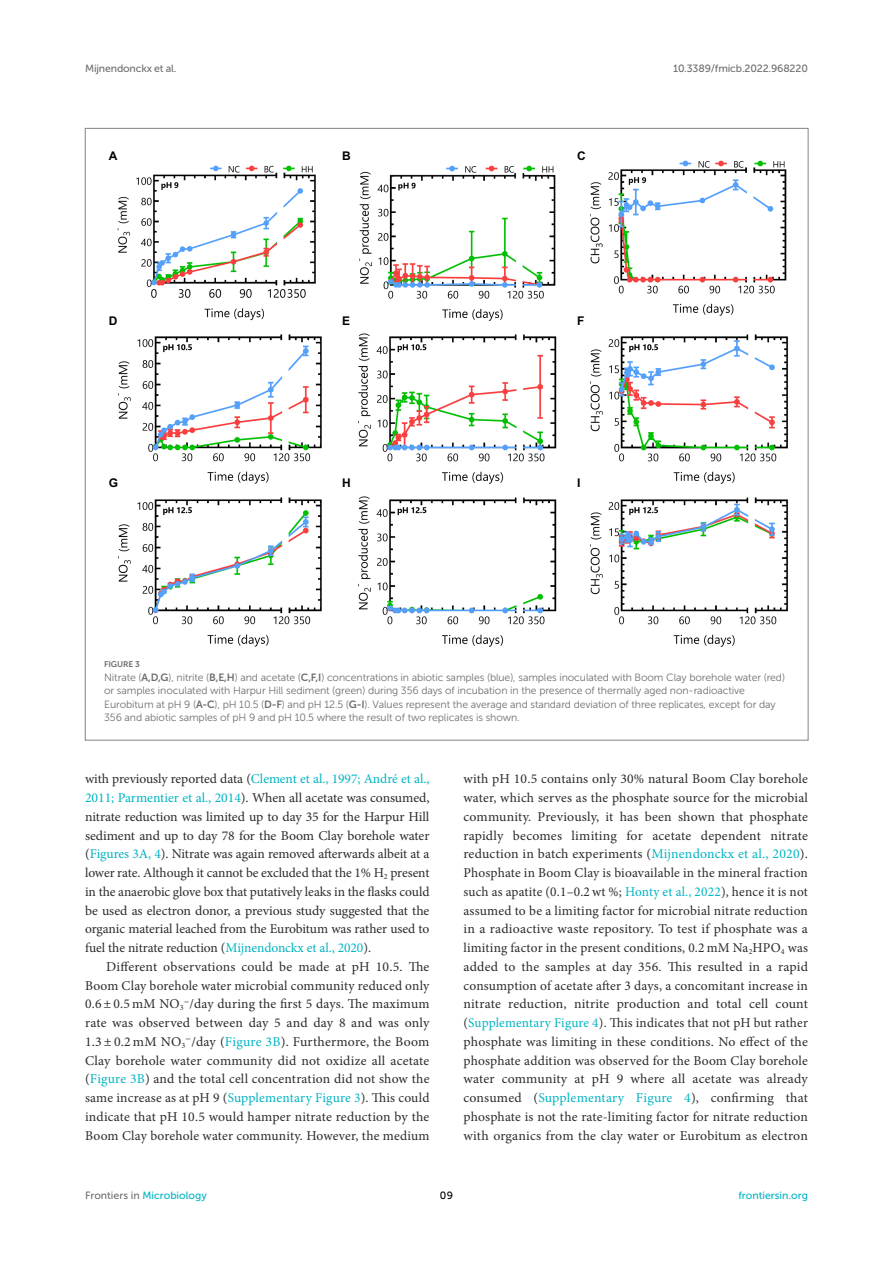
<style>
.page{position:relative;width:893px;height:1263px;background:#fff}
.page>*{position:absolute;margin:0;border:0;box-sizing:border-box;transform-origin:0 0}
.TEXT{font:13.5px/18.8px "Minion Pro";letter-spacing:.005em;color:#2b2b2a;text-align:justify}
.t1{font:700 12px "Arial";color:#000}
.FIG_LEG{font:10.5px/13.5px "Museo Sans 300";letter-spacing:-.01em;color:#706f70}
.t2{font:10.5px "Museo Sans 500";letter-spacing:-.015em;color:#706f70}
.t3{font:10.5px "Museo Sans 500";color:#00b4c4}
.t4{font:10.5px "Museo Sans 500";color:#000}
.FIG_HD{font:8.25px "Museo Sans 700";letter-spacing:-.01em;color:#706f70}
.s1{font-family:"Museo Sans 700"}
.s2{color:#00b4c4}
.s3{color:#706f70}
</style>
<div class="page">
<img style="left:117px;top:160px;width:671px;height:487px">
<p class="t2" style="left:85px;top:63px;width:93px">Mijnendonckx et al.</p>
<p class="t2" style="left:673px;top:63px;width:136px">10.3389/fmicb.2022.968220</p>
<p class="t1" style="left:109px;top:148px;width:10px">A</p>
<p class="t1" style="left:342px;top:148px;width:10px">B</p>
<p class="t1" style="left:577px;top:148px;width:10px">C</p>
<p class="t1" style="left:109px;top:312px;width:10px">D</p>
<p class="t1" style="left:342px;top:312px;width:10px">E</p>
<p class="t1" style="left:577px;top:312px;width:9px">F</p>
<p class="t1" style="left:109px;top:475px;width:11px">G</p>
<p class="t1" style="left:342px;top:475px;width:10px">H</p>
<p class="t1" style="left:577px;top:475px;width:5px">I</p>
<p class="FIG_HD" style="left:104px;top:660px;width:37px">FIGURE 3</p>
<p class="FIG_LEG" style="left:104px;top:670px;width:682px">Nitrate (<span class="s1">A,D,G</span>), nitrite (<span class="s1">B,E,H</span>) and acetate (<span class="s1">C,F,I</span>) concentrations in abiotic samples (blue), samples inoculated with Boom Clay borehole water (red) or samples inoculated with Harpur Hill sediment (green) during 356 days of incubation in the presence of thermally aged non-radioactive Eurobitum at pH 9 (<span class="s1">A-C</span>), pH 10.5 (<span class="s1">D-F</span>) and pH 12.5 (<span class="s1">G-I</span>). Values represent the average and standard deviation of three replicates, except for day 356 and abiotic samples of pH 9 and pH 10.5 where the result of two replicates is shown.</p>
<p class="TEXT" style="left:85px;top:770px;width:346px">with previously reported data (<span class="s2">Clement et al., 1997; André et al., 2011; Parmentier et al., 2014</span>). When all acetate was consumed, nitrate reduction was limited up to day 35 for the Harpur Hill sediment and up to day 78 for the Boom Clay borehole water (<span class="s2">Figures 3A, 4</span>). Nitrate was again removed afterwards albeit at a lower rate. Although it cannot be excluded that the 1% H<sub>2</sub> present in the anaerobic glove box that putatively leaks in the flasks could be used as electron donor, a previous study suggested that the organic material leached from the Eurobitum was rather used to fuel the nitrate reduction (<span class="s2">Mijnendonckx et al., 2020</span>).</p>
<p class="TEXT" style="left:85px;top:957px;width:346px;text-indent:21px">Different observations could be made at pH 10.5. The Boom Clay borehole water microbial community reduced only 0.6 ± 0.5 mM NO<sub>3</sub><sup>−</sup>/day during the first 5 days. The maximum rate was observed between day 5 and day 8 and was only 1.3 ± 0.2 mM NO<sub>3</sub><sup>−</sup>/day (<span class="s2">Figure 3B</span>). Furthermore, the Boom Clay borehole water community did not oxidize all acetate (<span class="s2">Figure 3B</span>) and the total cell concentration did not show the same increase as at pH 9 (<span class="s2">Supplementary Figure 3</span>). This could indicate that pH 10.5 would hamper nitrate reduction by the Boom Clay borehole water community. However, the medium</p>
<p class="TEXT" style="left:463px;top:770px;width:346px">with pH 10.5 contains only 30% natural Boom Clay borehole water, which serves as the phosphate source for the microbial community. Previously, it has been shown that phosphate rapidly becomes limiting for acetate dependent nitrate reduction in batch experiments (<span class="s2">Mijnendonckx et al., 2020</span>).<br>Phosphate in Boom Clay is bioavailable in the mineral fraction such as apatite (0.1–0.2wt %; <span class="s2">Honty et al., 2022</span>), hence it is not assumed to be a limiting factor for microbial nitrate reduction in a radioactive waste repository. To test if phosphate was a limiting factor in the present conditions, 0.2 mM Na<sub>2</sub>HPO<sub>4</sub> was added to the samples at day 356. This resulted in a rapid consumption of acetate after 3 days, a concomitant increase in nitrate reduction, nitrite production and total cell count (<span class="s2">Supplementary Figure 4</span>). This indicates that not pH but rather phosphate was limiting in these conditions. No effect of the phosphate addition was observed for the Boom Clay borehole water community at pH 9 where all acetate was already consumed (<span class="s2">Supplementary Figure 4</span>), confirming that phosphate is not the rate-limiting factor for nitrate reduction with organics from the clay water or Eurobitum as electron</p>
<p class="t3" style="left:85px;top:1190px;width:123px"><span class="s3">Frontiers in</span> Microbiology</p>
<p class="t4" style="left:440px;top:1190px;width:15px">09</p>
<p class="t3" style="left:738px;top:1190px;width:71px">frontiersin.org</p>
</div>
